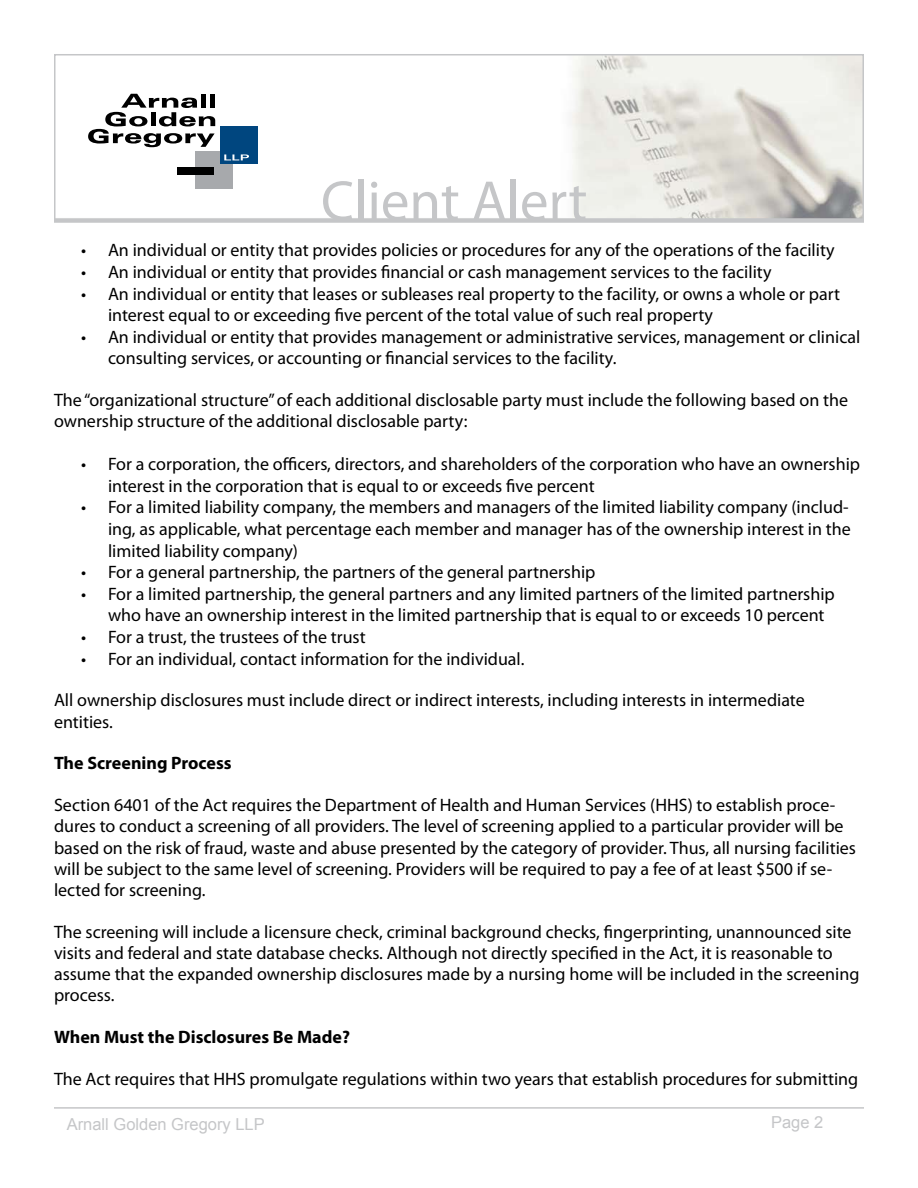
<style>
.page{position:relative;width:918px;height:1188px;background:#fff}
.page>*{position:absolute;margin:0;border:0;box-sizing:border-box;transform-origin:0 0}
.t1{font:57px "Myriad Pro";color:#c5c6c8}
.t2{font:18px/21px "Myriad Pro";color:#000}
.t3{font:700 18px "Myriad Pro";color:#000}
.t4{font:16.5px "Arial";color:#c5c6c8}
</style>
<div class="page">
<hr style="left:54px;top:1107px;width:810px;height:2px;background:#c5c6c8">
<div style="left:54px;top:218px;width:810px;height:5px;background:#d3d4d5"></div>
<svg style="left:54px;top:54px;width:810px;height:168px"></svg>
<h1 class="t1" style="left:321px;top:166px;width:268px">Client Alert</h1>
<p class="t2" style="left:81px;top:240px;width:755px">• An individual or entity that provides policies or procedures for any of the operations of the facility</p>
<p class="t2" style="left:81px;top:261px;width:692px">• An individual or entity that provides financial or cash management services to the facility</p>
<p class="t2" style="left:108px;top:283px;width:734px;line-height:21.6px;text-indent:-27px">• An individual or entity that leases or subleases real property to the facility, or owns a whole or part interest equal to or exceeding five percent of the total value of such real property</p>
<p class="t2" style="left:108px;top:326px;width:754px;line-height:21.6px;text-indent:-27px">• An individual or entity that provides management or administrative services, management or clinical consulting services, or accounting or financial services to the facility.</p>
<p class="t2" style="left:54px;top:390px;width:796px">The “organizational structure” of each additional disclosable party must include the following based on the ownership structure of the additional disclosable party:</p>
<p class="t2" style="left:108px;top:453px;width:754px;line-height:21.6px;text-indent:-27px">• For a corporation, the officers, directors, and shareholders of the corporation who have an ownership interest in the corporation that is equal to or exceeds five percent</p>
<p class="t2" style="left:108px;top:496px;width:744px;line-height:21.6px;text-indent:-27px">• For a limited liability company, the members and managers of the limited liability company (includ&shy;ing, as applicable, what percentage each member and manager has of the ownership interest in the limited liability company)</p>
<p class="t2" style="left:81px;top:561px;width:516px">• For a general partnership, the partners of the general partnership</p>
<p class="t2" style="left:108px;top:583px;width:728px;line-height:21.6px;text-indent:-27px">• For a limited partnership, the general partners and any limited partners of the limited partnership who have an ownership interest in the limited partnership that is equal to or exceeds 10 percent</p>
<p class="t2" style="left:81px;top:626px;width:286px">• For a trust, the trustees of the trust</p>
<p class="t2" style="left:81px;top:648px;width:445px">• For an individual, contact information for the individual.</p>
<p class="t2" style="left:54px;top:690px;width:752px">All ownership disclosures must include direct or indirect interests, including interests in intermediate entities.</p>
<p class="t3" style="left:54px;top:752px;width:179px">The Screening Process</p>
<p class="t2" style="left:54px;top:795px;width:804px">Section 6401 of the Act requires the Department of Health and Human Services (HHS) to establish proce&shy;dures to conduct a screening of all providers. The level of screening applied to a particular provider will be based on the risk of fraud, waste and abuse presented by the category of provider. Thus, all nursing facilities will be subject to the same level of screening. Providers will be required to pay a fee of at least $500 if se&shy;lected for screening.</p>
<p class="t2" style="left:54px;top:921px;width:807px">The screening will include a licensure check, criminal background checks, fingerprinting, unannounced site visits and federal and state database checks. Although not directly specified in the Act, it is reasonable to assume that the expanded ownership disclosures made by a nursing home will be included in the screening process.</p>
<p class="t3" style="left:54px;top:1025px;width:298px">When Must the Disclosures Be Made?</p>
<p class="t2" style="left:54px;top:1068px;width:806px">The Act requires that HHS promulgate regulations within two years that establish procedures for submitting</p>
<p class="t4" style="left:67px;top:1114px;width:200px">Arnall Golden Gregory LLP</p>
<p class="t4" style="left:771px;top:1111px;width:54px">Page 2</p>
</div>
